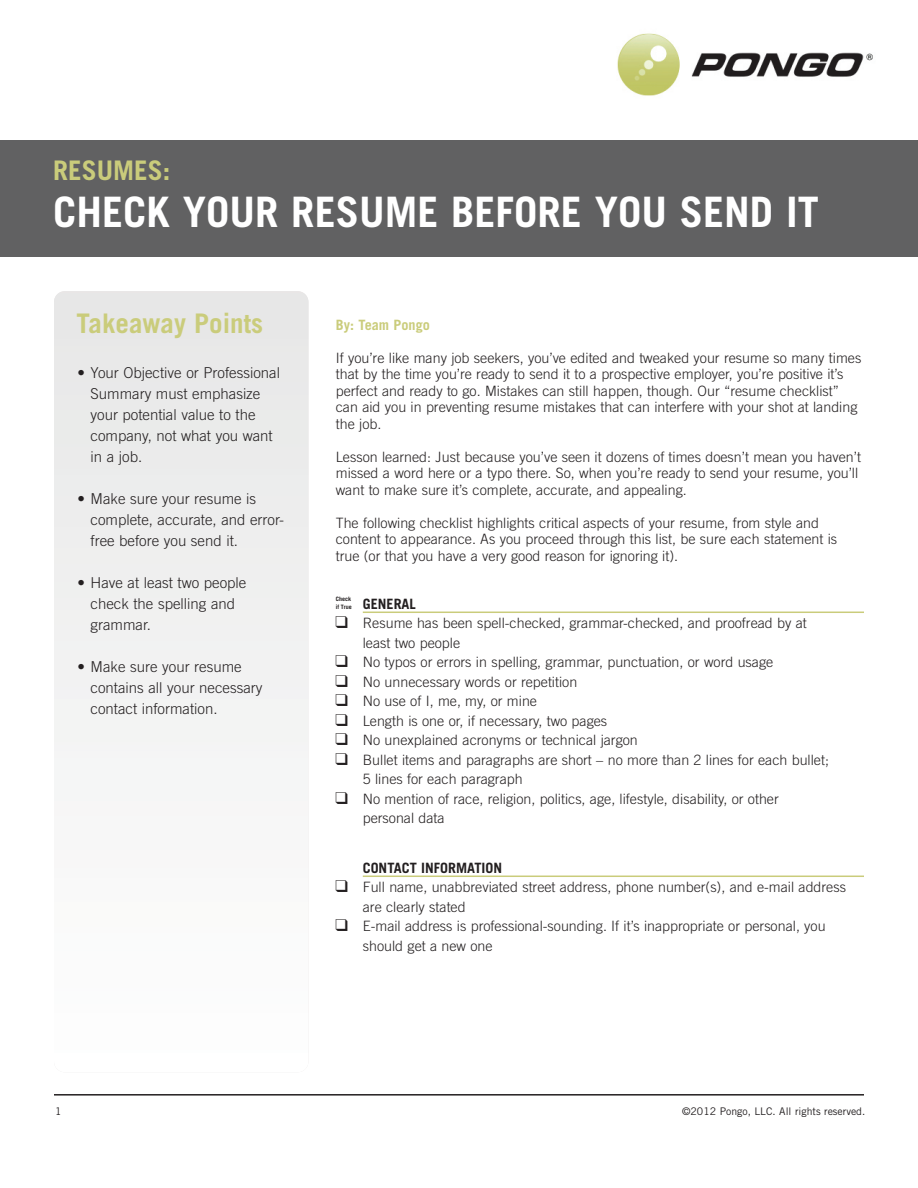
<style>
.page{position:relative;width:918px;height:1188px;background:#fff}
.page>*{position:absolute;margin:0;border:0;box-sizing:border-box;transform-origin:0 0}
.t1{font:700 42px "Trade Gothic";color:#fff}
.t2{font:700 27px "Trade Gothic";color:#cacc7b}
.t3{font:300 15px/21px "Trade Gothic";color:#231f20}
.t4{font:300 14.25px/16.5px "Trade Gothic";color:#231f20}
.t5{font:700 14.25px "Trade Gothic";color:#231f20}
.t6{font:700 14.25px "Trade Gothic";color:#cacc7b}
.t7{font:10.5px "Trade Gothic";color:#231f20}
.t8{font:700 6px/7.5px "Trade Gothic";color:#231f20}
</style>
<div class="page">
<div style="left:0;top:140px;width:918px;height:116px;background:#616162"></div>
<hr style="left:54px;top:1094px;width:810px;height:2px;background:#231f20">
<div style="left:54px;top:291px;width:254px;height:460px;background:#ededed"></div>
<hr style="left:363px;top:612px;width:501px;height:1px;background:#cacc7b">
<hr style="left:363px;top:876px;width:501px;height:1px;background:#cacc7b">
<img style="left:617px;top:33px;width:256px;height:63px">
<h2 class="t2" style="left:53px;top:161px;width:119px">RESUMES:</h2>
<h1 class="t1" style="left:53px;top:196px;width:767px">CHECK YOUR RESUME BEFORE YOU SEND IT</h1>
<h2 class="t2" style="left:76px;top:314px;width:188px">Takeaway Points</h2>
<p class="t3" style="left:91px;top:364px;width:191px;text-indent:-13px">• Your Objective or Professional<br>Summary must emphasize your potential value to the company, not what you want in a job.</p>
<p class="t3" style="left:91px;top:490px;width:195px;text-indent:-13px">• Make sure your resume is complete, accurate, and error&shy;free before you send it.</p>
<p class="t3" style="left:91px;top:574px;width:157px;text-indent:-13px">• Have at least two people check the spelling and grammar.</p>
<p class="t3" style="left:91px;top:658px;width:174px;text-indent:-13px">• Make sure your resume contains all your necessary contact information.</p>
<p class="t6" style="left:336px;top:320px;width:96px">By: Team Pongo</p>
<p class="t4" style="left:336px;top:351px;width:527px">If you’re like many job seekers, you’ve edited and tweaked your resume so many times that by the time you’re ready to send it to a prospective employer, you’re positive it’s perfect and ready to go. Mistakes can still happen, though. Our “resume checklist” can aid you in preventing resume mistakes that can interfere with your shot at landing the job.</p>
<p class="t4" style="left:336px;top:450px;width:527px">Lesson learned: Just because you’ve seen it dozens of times doesn’t mean you haven’t missed a word here or a typo there. So, when you’re ready to send your resume, you’ll want to make sure it’s complete, accurate, and appealing.</p>
<p class="t4" style="left:336px;top:516px;width:503px">The following checklist highlights critical aspects of your resume, from style and content to appearance. As you proceed through this list, be sure each statement is true (or that you have a very good reason for ignoring it).</p>
<p class="t8" style="left:336px;top:596px;width:18px">Check if True</p>
<p class="t5" style="left:363px;top:599px;width:55px">GENERAL</p>
<p class="t4" style="left:363px;top:615px;width:446px;line-height:19.5px;text-indent:-27px">❑ Resume has been spell-checked, grammar-checked, and proofread by at least two people</p>
<p class="t4" style="left:336px;top:655px;width:439px">❑ No typos or errors in spelling, grammar, punctuation, or word usage</p>
<p class="t4" style="left:336px;top:675px;width:243px">❑ No unnecessary words or repetition</p>
<p class="t4" style="left:336px;top:694px;width:203px">❑ No use of I, me, my, or mine</p>
<p class="t4" style="left:336px;top:714px;width:273px">❑ Length is one or, if necessary, two pages</p>
<p class="t4" style="left:336px;top:733px;width:304px">❑ No unexplained acronyms or technical jargon</p>
<p class="t4" style="left:363px;top:751px;width:468px;line-height:19.5px;text-indent:-27px">❑ Bullet items and paragraphs are short – no more than 2 lines for each bullet;<br>5 lines for each paragraph</p>
<p class="t4" style="left:363px;top:790px;width:418px;line-height:19.5px;text-indent:-27px">❑ No mention of race, religion, politics, age, lifestyle, disability, or other personal data</p>
<p class="t5" style="left:363px;top:863px;width:141px">CONTACT INFORMATION</p>
<p class="t4" style="left:363px;top:879px;width:485px;line-height:19.5px;text-indent:-27px">❑ Full name, unabbreviated street address, phone number(s), and e-mail address are clearly stated</p>
<p class="t4" style="left:363px;top:918px;width:464px;line-height:19.5px;text-indent:-27px">❑ E-mail address is professional-sounding. If it’s inappropriate or personal, you should get a new one</p>
<p class="t7" style="left:55px;top:1108px;width:8px">1</p>
<p class="t7" style="left:682px;top:1108px;width:185px">©2012 Pongo, LLC. All rights reserved.</p>
</div>
